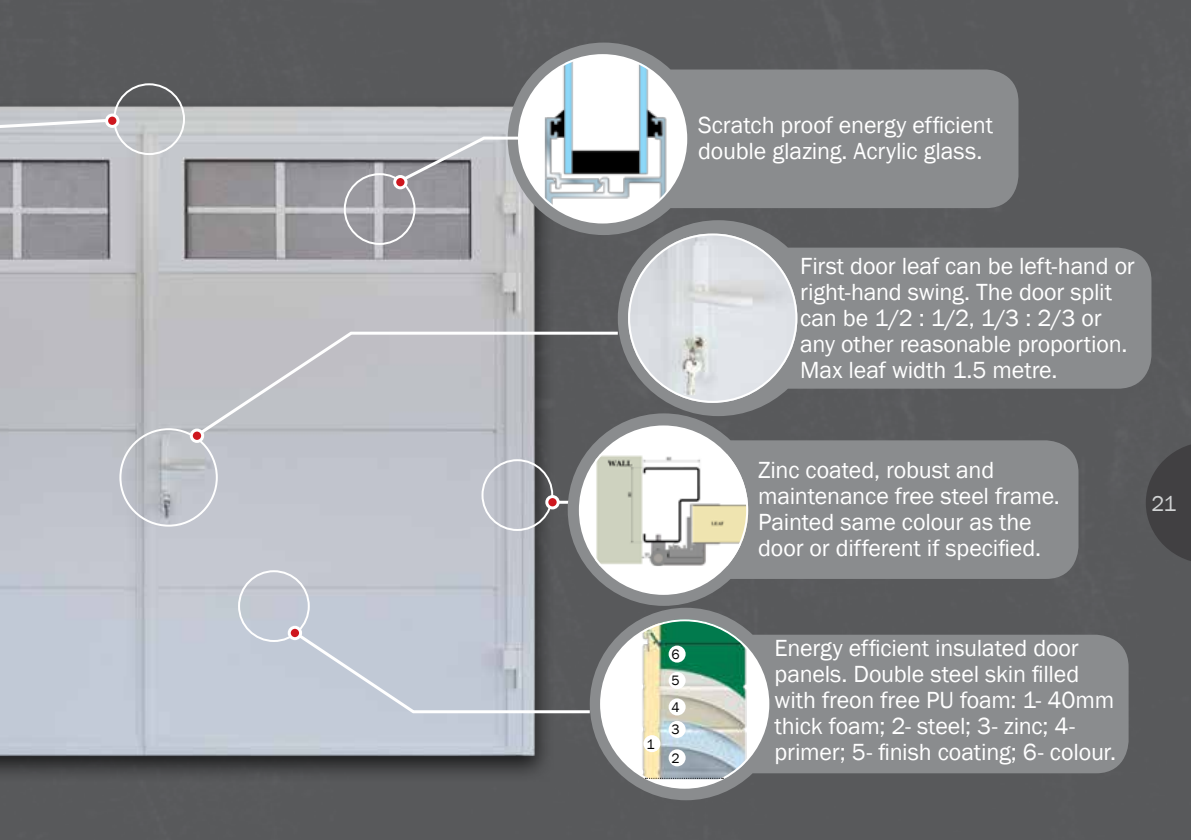
<style>
.page{position:relative;width:1191px;height:840px;background:#fff}
.page>*{position:absolute;margin:0;border:0;box-sizing:border-box;transform-origin:0 0}
.t1{font:24px/26px "Franklin Gothic";letter-spacing:-.01em;color:#fff}
.t2{font:22px "Franklin Gothic";color:#d1d3d4}
.t3{font:14px "Franklin Gothic";color:#000}
</style>
<div class="page">
<div style="left:0;top:0;width:1191px;height:839px;background:#58595b"></div>
<svg style="left:1145px;top:441px;width:46px;height:122px;background:#484749"></svg>
<div style="left:0;top:99px;width:555px;height:684px;background:#000;opacity:.7"></div>
<img style="left:0;top:91px;width:536px;height:680px">
<svg style="left:508px;top:43px;width:510px;height:192px;background:#7e8082"></svg>
<div style="left:519px;top:55px;width:167px;height:167px;background:#fff;border-radius:50%"></div>
<img style="left:545px;top:54px;width:139px;height:169px">
<svg style="left:590px;top:607px;width:538px;height:192px;background:#7b7c7e"></svg>
<div style="left:601px;top:620px;width:167px;height:167px;background:#fff;border-radius:50%"></div>
<img style="left:632px;top:619px;width:122px;height:159px">
<svg style="left:645px;top:777px;width:78px;height:1px"></svg>
<div style="left:643px;top:734px;width:17px;height:17px;background:#fff;border-radius:50%"></div>
<div style="left:668px;top:749px;width:17px;height:17px;background:#fff;border-radius:50%"></div>
<div style="left:668px;top:720px;width:17px;height:17px;background:#fff;border-radius:50%"></div>
<div style="left:668px;top:698px;width:17px;height:17px;background:#fff;border-radius:50%"></div>
<div style="left:668px;top:671px;width:17px;height:17px;background:#fff;border-radius:50%"></div>
<div style="left:668px;top:645px;width:17px;height:17px;background:#fff;border-radius:50%"></div>
<svg style="left:395px;top:135px;width:128px;height:50px;background:#b4b5b9"></svg>
<div style="left:344px;top:173px;width:71px;height:72px;border:2px solid #fff;border-radius:50%"></div>
<div style="left:395px;top:176px;width:11px;height:12px;background:#ce171e;border-radius:50%"></div>
<div style="left:393px;top:175px;width:14px;height:14px;border:3px solid #fff;border-radius:50%"></div>
<svg style="left:291px;top:628px;width:302px;height:86px;background:#aeb4be"></svg>
<div style="left:238px;top:570px;width:72px;height:71px;border:2px solid #fff;border-radius:50%"></div>
<div style="left:289px;top:627px;width:11px;height:11px;background:#ce171e;border-radius:50%"></div>
<div style="left:288px;top:625px;width:14px;height:14px;border:3px solid #fff;border-radius:50%"></div>
<div style="left:119px;top:428px;width:99px;height:98px;border:2px solid #fff;border-radius:50%"></div>
<svg style="left:193px;top:330px;width:425px;height:109px;background:#aeafb4"></svg>
<div style="left:191px;top:430px;width:12px;height:11px;background:#ce171e;border-radius:50%"></div>
<div style="left:190px;top:428px;width:14px;height:14px;border:3px solid #fff;border-radius:50%"></div>
<svg style="left:618px;top:220px;width:533px;height:196px;background:#7b7c7e"></svg>
<img style="left:628px;top:234px;width:169px;height:168px">
<hr style="left:552px;top:500px;width:28px;height:3px;background:#fff">
<div style="left:481px;top:459px;width:72px;height:71px;border:2px solid #fff;border-radius:50%"></div>
<div style="left:547px;top:496px;width:11px;height:11px;background:#ce171e;border-radius:50%"></div>
<div style="left:545px;top:495px;width:14px;height:14px;border:3px solid #fff;border-radius:50%"></div>
<svg style="left:568px;top:413px;width:510px;height:192px;background:#7a7c7e"></svg>
<div style="left:580px;top:426px;width:167px;height:167px;background:#fff;border-radius:50%"></div>
<img style="left:595px;top:454px;width:153px;height:111px">
<svg style="left:0;top:117px;width:115px;height:27px;background:#cacdd1"></svg>
<div style="left:113px;top:83px;width:72px;height:72px;border:2px solid #fff;border-radius:50%"></div>
<div style="left:107px;top:115px;width:11px;height:11px;background:#ce171e;border-radius:50%"></div>
<div style="left:105px;top:113px;width:14px;height:15px;border:3px solid #fff;border-radius:50%"></div>
<p class="t1" style="left:698px;top:112px;width:296px">Scratch proof energy efficient double glazing. Acrylic glass.</p>
<p class="t3" style="left:646px;top:734px;width:10px">1</p>
<p class="t3" style="left:671px;top:645px;width:10px">6</p>
<p class="t3" style="left:671px;top:671px;width:10px">5</p>
<p class="t3" style="left:671px;top:698px;width:10px">4</p>
<p class="t3" style="left:671px;top:720px;width:10px">3</p>
<p class="t3" style="left:671px;top:749px;width:10px">2</p>
<p class="t1" style="left:800px;top:253px;width:336px">First door leaf can be left-hand or right-hand swing. The door split can be 1/2 : 1/2, 1/3 : 2/3 or any other reasonable proportion.<br>Max leaf width 1.5 metre.</p>
<p class="t1" style="left:758px;top:457px;width:303px">Zinc coated, robust and maintenance free steel frame.<br>Painted same colour as the door or different if specified.</p>
<p class="t1" style="left:774px;top:635px;width:343px">Energy efficient insulated door panels. Double steel skin filled with freon free PU foam: 1- 40mm thick foam; 2- steel; 3- zinc; 4- primer; 5- finish coating; 6- colour.</p>
<p class="t2" style="left:1151px;top:489px;width:27px">21</p>
</div>
